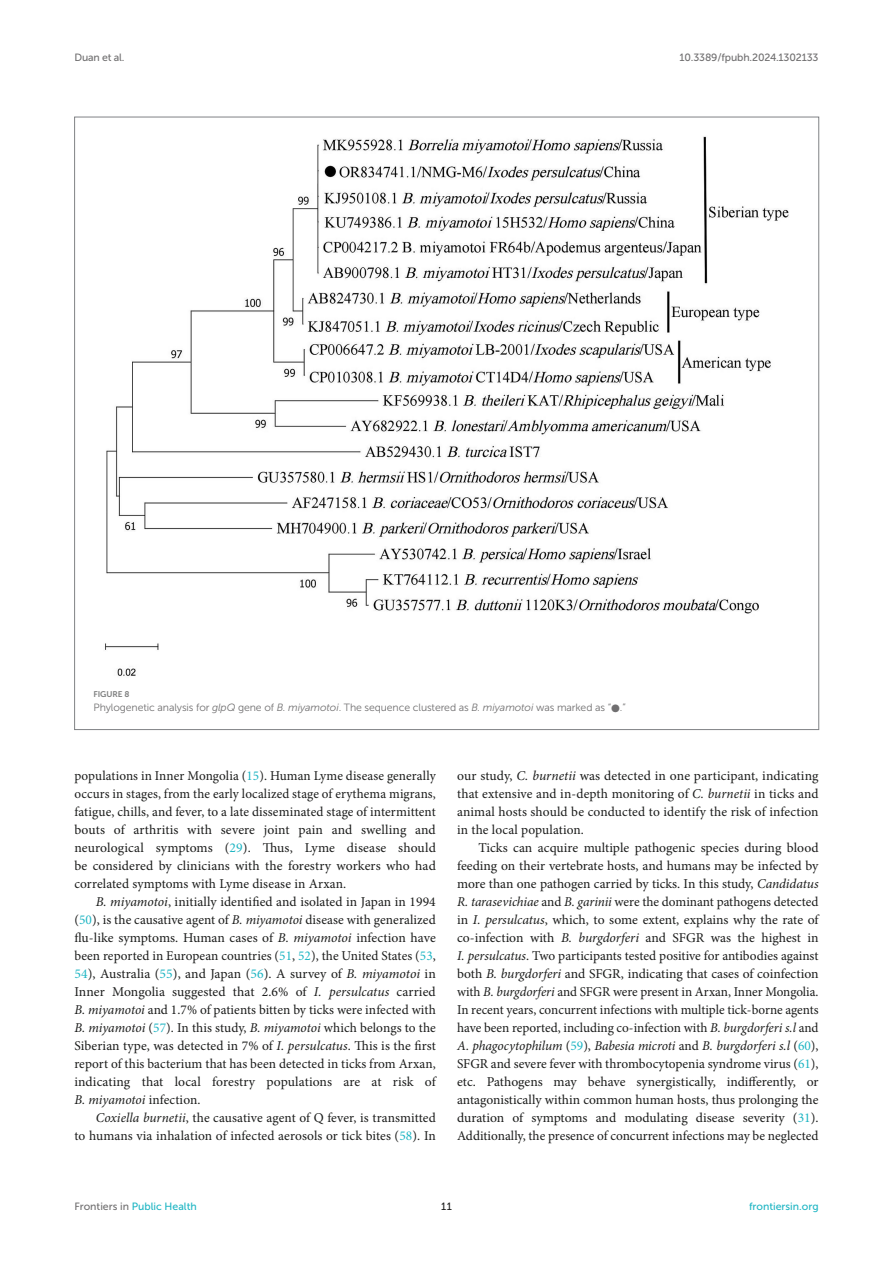
<style>
.page{position:relative;width:893px;height:1263px;background:#fff}
.page>*{position:absolute;margin:0;border:0;box-sizing:border-box;transform-origin:0 0}
.TEXT{font:13.5px/18px "Minion Pro";letter-spacing:.005em;color:#1b1c1b;text-align:justify}
.FIG_LEG{font:10.5px "Museo Sans 300";letter-spacing:-.01em;color:#706f70}
.t1{font:10.5px "Museo Sans 500";color:#1db5c3}
.t2{font:10.5px "Museo Sans 500";letter-spacing:-.015em;color:#706f70}
.t3{font:10.5px "Museo Sans 500";color:#1b1c1b}
.FIG_HD{font:8.25px "Museo Sans 700";letter-spacing:-.01em;color:#7e7f7f}
.s1{font-style:italic}
.s2{font-family:"STIX General"}
.s3{color:#1db5c3}
.s4{color:#706f70}
</style>
<div class="page">
<img style="left:105px;top:136px;width:684px;height:540px">
<p class="t2" style="left:74px;top:51px;width:51px">Duan et al.</p>
<p class="t2" style="left:680px;top:51px;width:140px">10.3389/fpubh.2024.1302133</p>
<p class="FIG_HD" style="left:94px;top:690px;width:37px">FIGURE 8</p>
<p class="FIG_LEG" style="left:94px;top:701px;width:534px">Phylogenetic analysis for <span class="s1">glpQ</span> gene of <span class="s1">B. miyamotoi</span>. The sequence clustered as <span class="s1">B. miyamotoi</span> was marked as “<span class="s2">●</span>.”</p>
<p class="TEXT" style="left:74px;top:767px;width:363px">populations in Inner Mongolia (<span class="s3">15</span>). Human Lyme disease generally occurs in stages, from the early localized stage of erythema migrans, fatigue, chills, and fever, to a late disseminated stage of intermittent bouts of arthritis with severe joint pain and swelling and neurological symptoms (<span class="s3">29</span>). Thus, Lyme disease should be considered by clinicians with the forestry workers who had correlated symptoms with Lyme disease in Arxan.</p>
<p class="TEXT" style="left:74px;top:893px;width:363px;text-indent:21px"><span class="s1">B. miyamotoi</span>, initially identified and isolated in Japan in 1994 (<span class="s3">50</span>), is the causative agent of <span class="s1">B. miyamotoi</span> disease with generalized flu-like symptoms. Human cases of <span class="s1">B. miyamotoi</span> infection have been reported in European countries (<span class="s3">51</span>, <span class="s3">52</span>), the United States (<span class="s3">53</span>, <span class="s3">54</span>), Australia (<span class="s3">55</span>), and Japan (<span class="s3">56</span>). A survey of <span class="s1">B. miyamotoi</span> in Inner Mongolia suggested that 2.6% of <span class="s1">I. persulcatus</span> carried <span class="s1">B. miyamotoi</span> and 1.7% of patients bitten by ticks were infected with <span class="s1">B. miyamotoi</span> (<span class="s3">57</span>). In this study, <span class="s1">B. miyamotoi</span> which belongs to the Siberian type, was detected in 7% of <span class="s1">I. persulcatus</span>. This is the first report of this bacterium that has been detected in ticks from Arxan, indicating that local forestry populations are at risk of <span class="s1">B. miyamotoi</span> infection.</p>
<p class="TEXT" style="left:74px;top:1109px;width:363px;text-align:right"><span class="s1">Coxiella burnetii</span>, the causative agent of Q fever, is transmitted<br>to humans via inhalation of infected aerosols or tick bites (<span class="s3">58</span>). In</p>
<p class="TEXT" style="left:457px;top:767px;width:363px">our study, <span class="s1">C. burnetii</span> was detected in one participant, indicating that extensive and in-depth monitoring of <span class="s1">C. burnetii</span> in ticks and animal hosts should be conducted to identify the risk of infection in the local population.</p>
<p class="TEXT" style="left:457px;top:839px;width:363px;text-indent:21px">Ticks can acquire multiple pathogenic species during blood feeding on their vertebrate hosts, and humans may be infected by more than one pathogen carried by ticks. In this study, <span class="s1">Candidatus R. tarasevichiae</span> and <span class="s1">B. garinii</span> were the dominant pathogens detected in <span class="s1">I. persulcatus</span>, which, to some extent, explains why the rate of co-infection with <span class="s1">B. burgdorferi</span> and SFGR was the highest in <span class="s1">I. persulcatus</span>. Two participants tested positive for antibodies against both <span class="s1">B. burgdorferi</span> and SFGR, indicating that cases of coinfection with <span class="s1">B. burgdorferi</span> and SFGR were present in Arxan, Inner Mongolia.<br>In recent years, concurrent infections with multiple tick-borne agents have been reported, including co-infection with <span class="s1">B. burgdorferi s.l</span> and <span class="s1">A. phagocytophilum</span> (<span class="s3">59</span>), <span class="s1">Babesia microti</span> and <span class="s1">B. burgdorferi s.l</span> (<span class="s3">60</span>), SFGR and severe fever with thrombocytopenia syndrome virus (<span class="s3">61</span>), etc. Pathogens may behave synergistically, indifferently, or antagonistically within common human hosts, thus prolonging the duration of symptoms and modulating disease severity (<span class="s3">31</span>).<br>Additionally, the presence of concurrent infections may be neglected</p>
<p class="t1" style="left:74px;top:1200px;width:124px"><span class="s4">Frontiers in</span> Public Health</p>
<p class="t3" style="left:441px;top:1200px;width:12px">11</p>
<p class="t1" style="left:749px;top:1200px;width:71px">frontiersin.org</p>
</div>
